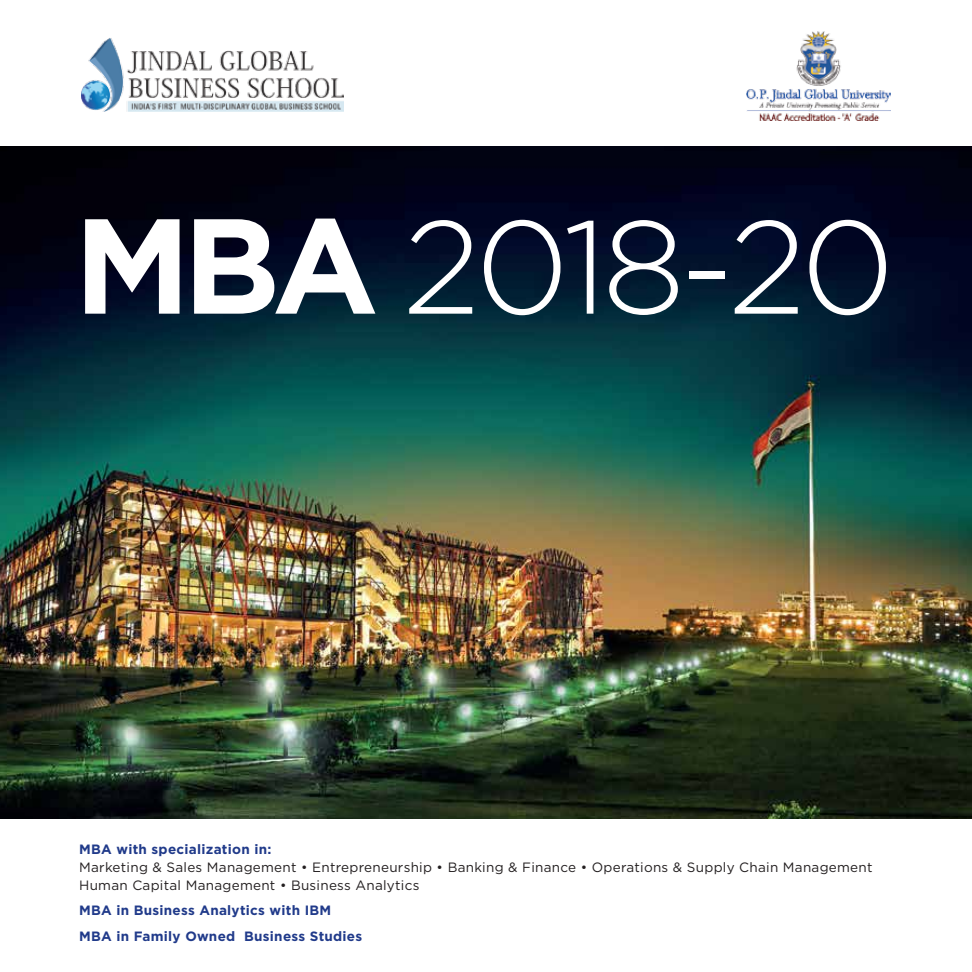
<style>
.page{position:relative;width:972px;height:972px;background:#fff}
.page>*{position:absolute;margin:0;border:0;box-sizing:border-box;transform-origin:0 0}
.t1{font:300 131.85px "Gotham";letter-spacing:-.04em;color:#fff}
.t2{font:13.5px/18px "Gotham";letter-spacing:.02em;color:#231f20}
.t3{font:700 13.5px/25.5px "Gotham";letter-spacing:.02em;color:#203a8a}
.s1{font-weight:700;font-size:134.85px}
</style>
<div class="page">
<hr style="left:64px;top:146px;width:844px;height:2px;background:#748a96">
<img style="left:82px;top:38px;width:261px;height:73px">
<img style="left:747px;top:31px;width:144px;height:89px">
<img style="left:0;top:147px;width:972px;height:671px">
<h1 class="t1" style="left:74px;top:184px;width:822px"><span class="s1">MBA</span> 2018-20</h1>
<p class="t3" style="left:79px;top:836px;width:194px">MBA with specialization in:</p>
<p class="t2" style="left:79px;top:858px;width:795px">Marketing &amp; Sales Management • Entrepreneurship • Banking &amp; Finance • Operations &amp; Supply Chain Management<br>Human Capital Management • Business Analytics</p>
<p class="t3" style="left:79px;top:897px;width:285px">MBA in Business Analytics with IBM<br>MBA in Family Owned Business Studies</p>
</div>
